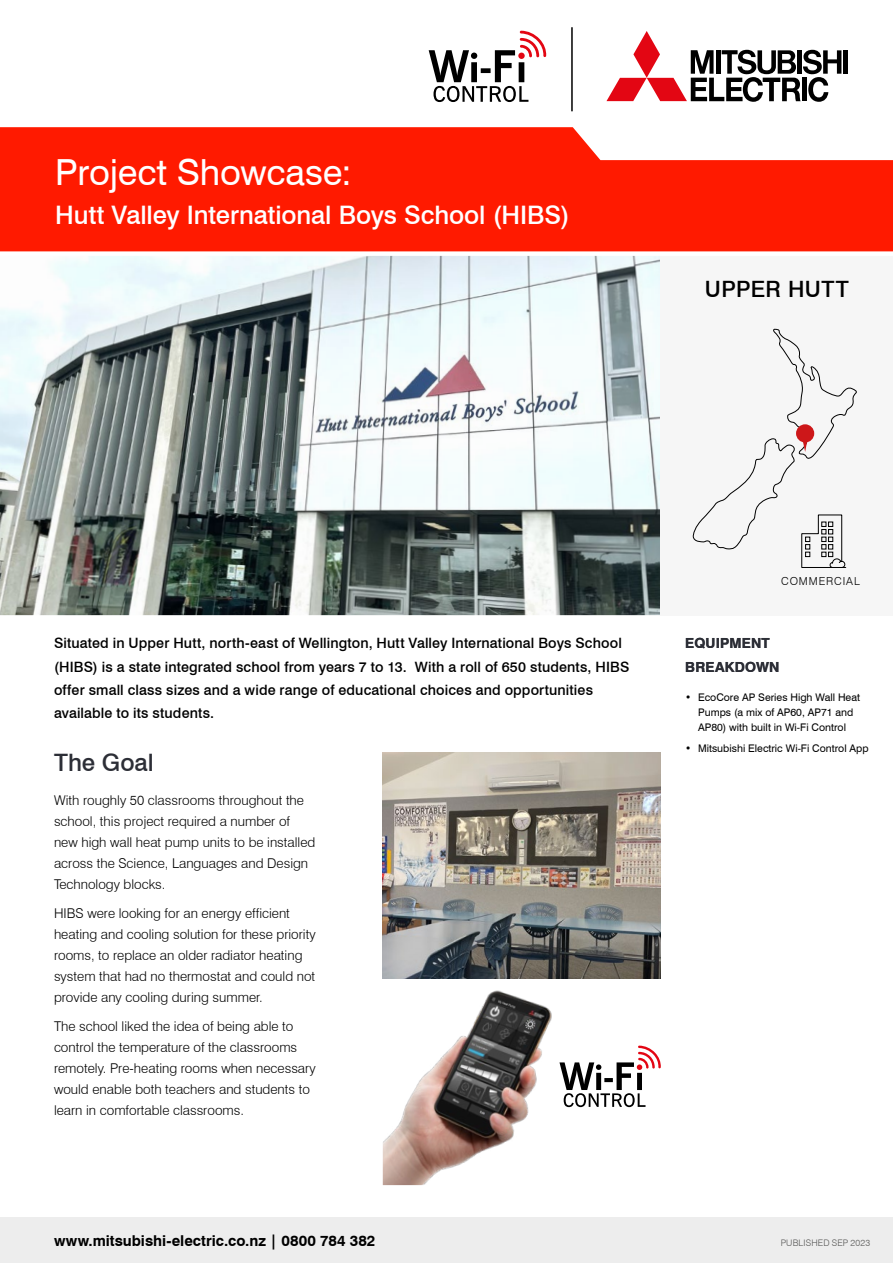
<style>
.page{position:relative;width:893px;height:1263px;background:#fff}
.page>*{position:absolute;margin:0;border:0;box-sizing:border-box;transform-origin:0 0}
.t1{font:36px "Swiss 721 BT";letter-spacing:-.005em;color:#fff}
.t2{font:500 25.5px "Swiss 721 BT";letter-spacing:-.005em;color:#fff}
.t3{font:500 24px "Swiss 721 BT";color:#2c2e36}
.t4{font:500 22.5px "Swiss 721 BT";letter-spacing:.02em;color:#000}
.t5{font:700 15px "Swiss 721 BT";color:#000}
.t6{font:500 14.25px/23.2px "Swiss 721 BT";letter-spacing:.01em;color:#000}
.t7{font:700 13.95px/23.5px "Swiss 721 BT";letter-spacing:.01em;color:#2c2e36}
.t8{font:300 13.5px/21px "Swiss 721 BT";color:#000}
.t9{font:300 11.1px "Swiss 721 BT";letter-spacing:.08em;color:#000}
.t10{font:10.5px/15px "Swiss 721 BT";color:#000;text-align:center}
.t11{font:300 9px "Swiss 721 BT";letter-spacing:.02em;color:#575756}
</style>
<div class="page">
<div style="left:0;top:1217px;width:893px;height:46px;background:#ededed"></div>
<img style="left:0;top:256px;width:660px;height:359px">
<div style="left:661px;top:228px;width:232px;height:387px;background:#f6f6f6"></div>
<svg style="left:0;top:127px;width:893px;height:124px;background:#ff2f17"></svg>
<svg style="left:606px;top:31px;width:235px;height:71px"></svg>
<hr style="left:844px;top:50px;width:4px;height:24px;background:#000">
<div style="left:0;top:251px;width:893px;height:5px;background:#fff"></div>
<svg style="left:429px;top:31px;width:117px;height:71px"></svg>
<img style="left:383px;top:752px;width:278px;height:226px">
<svg style="left:559px;top:1045px;width:102px;height:62px"></svg>
<img style="left:383px;top:990px;width:169px;height:195px">
<svg style="left:693px;top:329px;width:164px;height:239px"></svg>
<hr style="left:571px;top:27px;width:2px;height:84px;background:#000">
<h1 class="t1" style="left:55px;top:150px;width:298px">Project Showcase:</h1>
<h2 class="t2" style="left:55px;top:200px;width:516px">Hutt Valley International Boys School (HIBS)</h2>
<h3 class="t4" style="left:705px;top:275px;width:146px">UPPER HUTT</h3>
<p class="t6" style="left:54px;top:632px;width:577px">Situated in Upper Hutt, north-east of Wellington, Hutt Valley International Boys School (HIBS) is a state integrated school from years 7 to 13. With a roll of 650 students, HIBS offer small class sizes and a wide range of educational choices and opportunities available to its students.</p>
<h3 class="t3" style="left:54px;top:747px;width:101px">The Goal</h3>
<p class="t8" style="left:54px;top:789px;width:263px">With roughly 50 classrooms throughout the school, this project required a number of new high wall heat pump units to be installed across the Science, Languages and Design Technology blocks.</p>
<p class="t8" style="left:54px;top:903px;width:263px">HIBS were looking for an energy efficient heating and cooling solution for these priority rooms, to replace an older radiator heating system that had no thermostat and could not provide any cooling during summer.</p>
<p class="t8" style="left:54px;top:1016px;width:263px">The school liked the idea of being able to control the temperature of the classrooms remotely. Pre-heating rooms when necessary would enable both teachers and students to learn in comfortable classrooms.</p>
<p class="t5" style="left:54px;top:1231px;width:323px">www.mitsubishi-electric.co.nz | 0800 784 382</p>
<p class="t9" style="left:781px;top:575px;width:80px">COMMERCIAL</p>
<p class="t7" style="left:685px;top:631px;width:96px">EQUIPMENT<br>BREAKDOWN</p>
<p class="t10" style="left:685px;top:690px;width:176px">• EcoCore AP Series High Wall Heat<br>Pumps (a mix of AP60, AP71 and<br>AP80) with built in Wi-Fi Control</p>
<p class="t10" style="left:685px;top:741px;width:185px">• Mitsubishi Electric Wi-Fi Control App</p>
<p class="t11" style="left:781px;top:1237px;width:91px">PUBLISHED SEP 2023</p>
</div>
